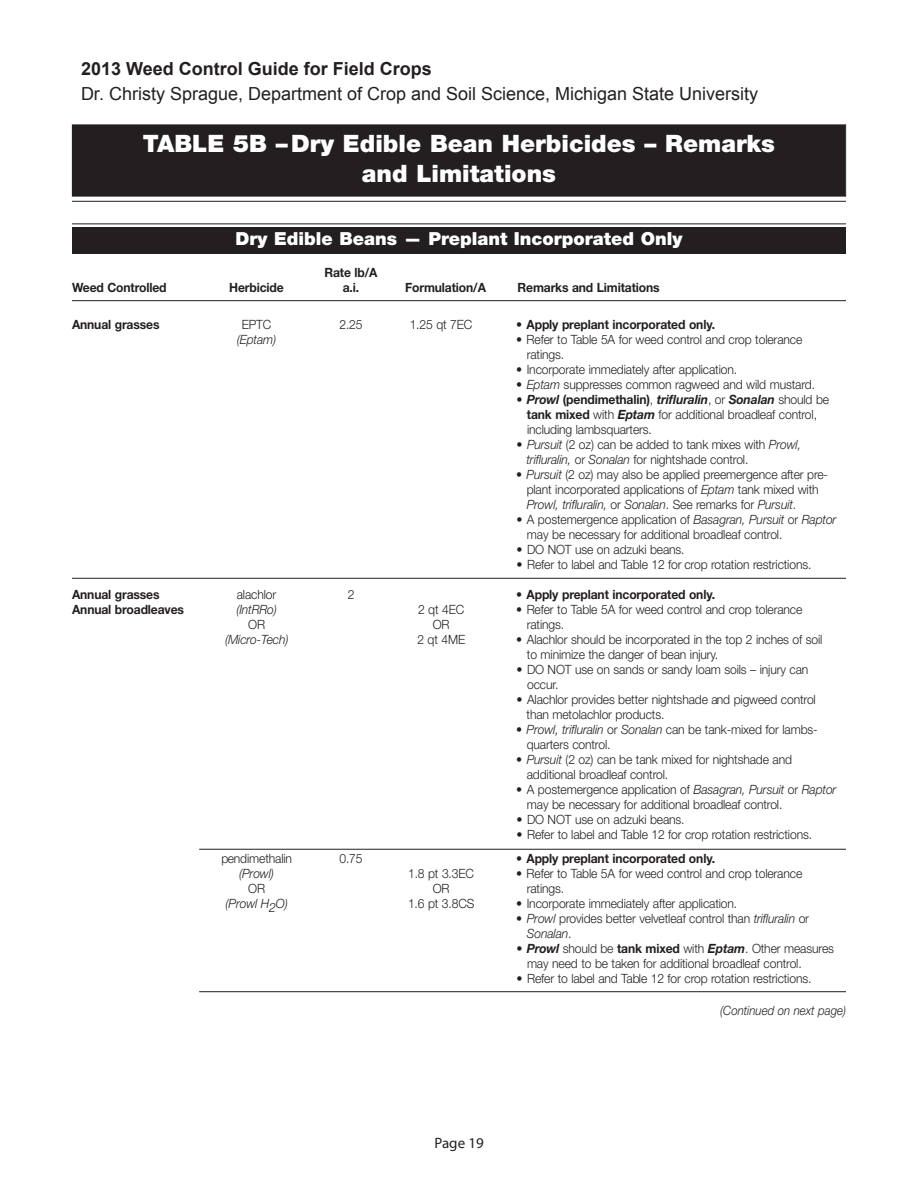
<style>
.page{position:relative;width:918px;height:1188px;background:#fff}
.page>*{position:absolute;margin:0;border:0;box-sizing:border-box;transform-origin:0 0}
.t1{font:900 24px/30px "Helvetica Neue";color:#fff;text-align:center}
.t2{font:18px "Arial";color:#231f20}
.t3{font:900 18px "Helvetica Neue";color:#fff}
.t4{font:700 18px "Arial";color:#231f20}
.t5{font:15px "Myriad Pro";color:#231f20}
.t6{font:300 12.75px/15px "Helvetica Neue";letter-spacing:-.01em;color:#231f20;scale:.95 1}
.t7{font:700 12.75px "Helvetica Neue";letter-spacing:-.01em;color:#231f20;scale:.95 1}
.t8{font:italic 300 12.75px "Helvetica Neue";letter-spacing:-.01em;color:#231f20;scale:.95 1}
.t9{font:italic 300 12.75px "Helvetica Neue";letter-spacing:-.01em;color:#231f20;scale:.9 1}
.s1{font-weight:300}
.s2{font-style:italic}
.s3{font-weight:700;font-style:italic}
.s4{font-weight:700}
</style>
<div class="page">
<div style="left:73px;top:125px;width:772px;height:71px;background:#231f20"></div>
<div style="left:72px;top:124px;width:774px;height:72px;border:1px solid #231f20"></div>
<hr style="left:72px;top:201px;width:774px;height:1px;background:#231f20">
<hr style="left:72px;top:224px;width:774px;height:1px;background:#231f20">
<div style="left:72px;top:227px;width:774px;height:27px;background:#231f20"></div>
<hr style="left:72px;top:300px;width:774px;height:1px;background:#231f20">
<hr style="left:72px;top:578px;width:774px;height:1px;background:#231f20">
<hr style="left:199px;top:849px;width:647px;height:1px;background:#231f20">
<hr style="left:199px;top:991px;width:647px;height:1px;background:#231f20">
<h2 class="t4" style="left:81px;top:56px;width:352px">2013 Weed Control Guide for Field Crops</h2>
<h2 class="t2" style="left:81px;top:82px;width:679px">Dr. Christy Sprague, Department of Crop and Soil Science, Michigan State University</h2>
<h1 class="t1" style="left:143px;top:128px;width:634px">TABLE 5B –Dry Edible Bean Herbicides – Remarks and Limitations</h1>
<h2 class="t3" style="left:235px;top:228px;width:449px">Dry Edible Beans — Preplant Incorporated Only</h2>
<p class="t7" style="left:325px;top:264px;width:57px">Rate lb/A</p>
<p class="t7" style="left:72px;top:279px;width:101px">Weed Controlled</p>
<p class="t7" style="left:229px;top:279px;width:59px">Herbicide</p>
<p class="t7" style="left:343px;top:279px;width:19px">a.i.</p>
<p class="t7" style="left:405px;top:279px;width:87px">Formulation/A</p>
<p class="t7" style="left:518px;top:279px;width:151px">Remarks and Limitations</p>
<p class="t7" style="left:72px;top:316px;width:94px">Annual grasses</p>
<p class="t6" style="left:242px;top:316px;width:33px">EPTC</p>
<p class="t6" style="left:339px;top:316px;width:26px">2.25</p>
<p class="t6" style="left:410px;top:316px;width:68px">1.25 qt 7EC</p>
<p class="t7" style="left:516px;top:316px;width:211px"><span class="s1">•</span> Apply preplant incorporated only.</p>
<p class="t8" style="left:237px;top:331px;width:43px">(Eptam)</p>
<p class="t6" style="left:527px;top:331px;width:292px;text-indent:-11px"><span class="s2">•</span> Refer to Table 5A for weed control and crop tolerance ratings.</p>
<p class="t6" style="left:516px;top:361px;width:234px">• Incorporate immediately after application.</p>
<p class="t6" style="left:516px;top:376px;width:316px">• <span class="s2">Eptam</span> suppresses common ragweed and wild mustard.</p>
<p class="t6" style="left:527px;top:391px;width:320px;text-indent:-11px">• <span class="s3">Prowl</span> <span class="s4">(pendimethalin)</span>, <span class="s3">trifluralin</span>, or <span class="s3">Sonalan</span> should be <span class="s4">tank mixed</span> with <span class="s3">Eptam</span> for additional broadleaf control, including lambsquarters.</p>
<p class="t6" style="left:527px;top:436px;width:290px;text-indent:-10px">• <span class="s2">Pursuit</span> (2 oz) can be added to tank mixes with <span class="s2">Prowl, trifluralin,</span> or <span class="s2">Sonalan</span> for nightshade control.</p>
<p class="t6" style="left:527px;top:466px;width:319px;text-indent:-11px">• <span class="s2">Pursuit</span> (2 oz) may also be applied preemergence after pre&shy;plant incorporated applications of <span class="s2">Eptam</span> tank mixed with<br><span class="s2">Prowl, trifluralin,</span> or <span class="s2">Sonalan</span>. See remarks for <span class="s2">Pursuit</span>.</p>
<p class="t6" style="left:527px;top:511px;width:327px;text-indent:-11px">• A postemergence application of <span class="s2">Basagran, Pursuit</span> or <span class="s2">Raptor </span>may be necessary for additional broadleaf control.</p>
<p class="t6" style="left:517px;top:541px;width:178px">• DO NOT use on adzuki beans.</p>
<p class="t6" style="left:517px;top:556px;width:312px">• Refer to label and Table 12 for crop rotation restrictions.</p>
<p class="t7" style="left:72px;top:586px;width:94px">Annual grasses</p>
<p class="t6" style="left:237px;top:586px;width:43px">alachlor</p>
<p class="t6" style="left:348px;top:586px;width:9px">2</p>
<p class="t7" style="left:516px;top:586px;width:211px"><span class="s1">•</span> Apply preplant incorporated only.</p>
<p class="t7" style="left:72px;top:601px;width:119px">Annual broadleaves</p>
<p class="t8" style="left:236px;top:601px;width:44px">(IntRRo)</p>
<p class="t6" style="left:418px;top:601px;width:50px">2 qt 4EC</p>
<p class="t6" style="left:516px;top:601px;width:303px">• Refer to Table 5A for weed control and crop tolerance</p>
<p class="t6" style="left:248px;top:616px;width:19px">OR</p>
<p class="t6" style="left:433px;top:616px;width:19px">OR</p>
<p class="t6" style="left:527px;top:616px;width:41px">ratings.</p>
<p class="t8" style="left:225px;top:631px;width:68px">(Micro-Tech)</p>
<p class="t6" style="left:417px;top:631px;width:52px">2 qt 4ME</p>
<p class="t6" style="left:527px;top:631px;width:313px;text-indent:-11px">• Alachlor should be incorporated in the top 2 inches of soil to minimize the danger of bean injury.</p>
<p class="t6" style="left:527px;top:661px;width:298px;text-indent:-11px">• DO NOT use on sands or sandy loam soils – injury can occur.</p>
<p class="t6" style="left:527px;top:691px;width:306px;text-indent:-10px">• Alachlor provides better nightshade and pigweed control than metolachlor products.</p>
<p class="t6" style="left:527px;top:721px;width:308px;text-indent:-11px">• <span class="s2">Prowl, trifluralin</span> or <span class="s2">Sonalan</span> can be tank-mixed for lambs&shy;quarters control.</p>
<p class="t6" style="left:527px;top:751px;width:281px;text-indent:-11px">• <span class="s2">Pursuit</span> (2 oz) can be tank mixed for nightshade and additional broadleaf control.</p>
<p class="t6" style="left:527px;top:781px;width:327px;text-indent:-11px">• A postemergence application of <span class="s2">Basagran, Pursuit</span> or <span class="s2">Raptor </span>may be necessary for additional broadleaf control.</p>
<p class="t6" style="left:517px;top:811px;width:178px">• DO NOT use on adzuki beans.</p>
<p class="t6" style="left:517px;top:826px;width:313px">• Refer to label and Table 12 for crop rotation restrictions.</p>
<p class="t6" style="left:222px;top:850px;width:76px">pendimethalin</p>
<p class="t6" style="left:339px;top:850px;width:26px">0.75</p>
<p class="t7" style="left:516px;top:850px;width:211px"><span class="s1">•</span> Apply preplant incorporated only.</p>
<p class="t8" style="left:239px;top:865px;width:38px">(Prowl)</p>
<p class="t6" style="left:408px;top:865px;width:71px">1.8 pt 3.3EC</p>
<p class="t6" style="left:516px;top:865px;width:303px">• Refer to Table 5A for weed control and crop tolerance</p>
<p class="t6" style="left:248px;top:880px;width:19px">OR</p>
<p class="t6" style="left:433px;top:880px;width:19px">OR</p>
<p class="t6" style="left:527px;top:880px;width:41px">ratings.</p>
<p class="t8" style="left:226px;top:895px;width:67px">(Prowl H2O)</p>
<p class="t6" style="left:408px;top:895px;width:71px">1.6 pt 3.8CS</p>
<p class="t6" style="left:516px;top:895px;width:234px">• Incorporate immediately after application.</p>
<p class="t6" style="left:527px;top:910px;width:299px;text-indent:-11px">• <span class="s2">Prowl</span> provides better velvetleaf control than <span class="s2">trifluralin</span> or<br><span class="s2">Sonalan</span>.</p>
<p class="t6" style="left:527px;top:940px;width:325px;text-indent:-11px">• <span class="s3">Prowl</span> should be <span class="s4">tank mixed</span> with <span class="s3">Eptam</span>. Other measures may need to be taken for additional broadleaf control.</p>
<p class="t6" style="left:517px;top:970px;width:312px">• Refer to label and Table 12 for crop rotation restrictions.</p>
<p class="t5" style="left:434px;top:1133px;width:51px">Page 19</p>
<p class="t9" style="left:720px;top:1002px;width:141px">(Continued on next page)</p>
</div>
